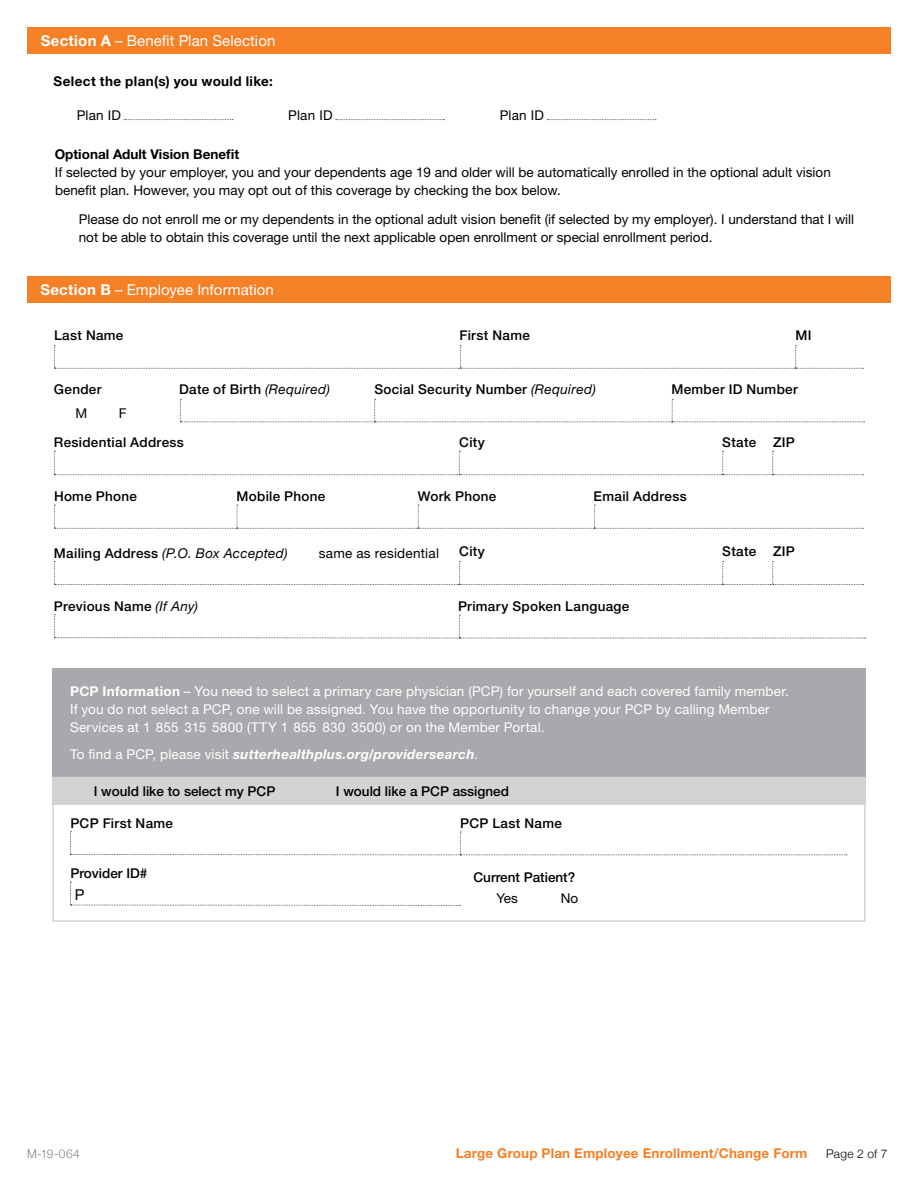
<style>
.page{position:relative;width:918px;height:1188px;background:#fff}
.page>*{position:absolute;margin:0;border:0;box-sizing:border-box;transform-origin:0 0}
.t1{font:15px "Helvetica Neue LT Std";letter-spacing:.005em;color:#fff}
.t2{font:15px "Helvetica Neue LT Std";color:#000}
.t3{font:13.5px/18px "Helvetica Neue LT Std";color:#000}
.t4{font:13.5px/18px "Helvetica Neue LT Std";letter-spacing:.015em;color:#fff}
.t5{font:500 13.5px "Helvetica Neue LT Std";letter-spacing:.02em;color:#000}
.t6{font:500 13.5px "Helvetica Neue LT Std";color:#000}
.t7{font:italic 700 13.5px "Helvetica Neue LT Std";letter-spacing:.02em;color:#fff}
.t8{font:700 13.5px "Helvetica Neue LT Std";letter-spacing:.01em;color:#f58025}
.t9{font:italic 13.5px "Helvetica Neue LT Std";letter-spacing:.02em;color:#000}
.t10{font:700 13.5px "Helvetica Neue LT Std";letter-spacing:.03em;color:#000101}
.t11{font:700 13.5px "Helvetica Neue LT Std";color:#000}
.t12{font:13.5px "Helvetica Neue LT Std";letter-spacing:.015em;color:#000101}
.t13{font:13.5px "Helvetica Neue LT Std";letter-spacing:.02em;color:#000}
.t14{font:300 12px "Helvetica Neue";color:#808285}
.t15{font:300 12px "Helvetica Neue";letter-spacing:.015em;color:#000}
.s1{font-weight:700}
.s2{font-weight:400;font-style:italic}
.s3{font-weight:500;font-style:normal}
.s4{font-weight:400;font-style:normal}
</style>
<div class="page">
<div style="left:52px;top:777px;width:814px;height:27px;background:#d1d3d4"></div>
<div style="left:52px;top:668px;width:814px;height:109px;background:#a7a9ac"></div>
<div style="left:52px;top:777px;width:814px;height:145px;border:2px solid #d1d3d4"></div>
<svg style="left:54px;top:561px;width:810px;height:24px"></svg>
<svg style="left:54px;top:505px;width:810px;height:24px"></svg>
<svg style="left:54px;top:451px;width:810px;height:24px"></svg>
<svg style="left:180px;top:399px;width:685px;height:24px"></svg>
<svg style="left:54px;top:345px;width:810px;height:24px"></svg>
<svg style="left:547px;top:119px;width:109px;height:1px"></svg>
<svg style="left:336px;top:119px;width:109px;height:1px"></svg>
<svg style="left:124px;top:119px;width:109px;height:1px"></svg>
<div style="left:27px;top:27px;width:864px;height:27px;background:#f58025"></div>
<div style="left:27px;top:276px;width:864px;height:27px;background:#f58025"></div>
<svg style="left:54px;top:614px;width:812px;height:25px"></svg>
<svg style="left:70px;top:831px;width:777px;height:25px"></svg>
<svg style="left:70px;top:882px;width:391px;height:24px"></svg>
<h2 class="t1" style="left:41px;top:32px;width:236px"><span class="s1">Section A</span> Beneft Plan Selection</h2>
<p class="t10" style="left:54px;top:73px;width:221px">Select the plan(s) you would like:</p>
<p class="t12" style="left:77px;top:107px;width:46px">Plan ID</p>
<p class="t12" style="left:288px;top:107px;width:46px">Plan ID</p>
<p class="t12" style="left:500px;top:107px;width:46px">Plan ID</p>
<h3 class="t11" style="left:55px;top:146px;width:186px">Optional Adult Vision Beneft</h3>
<p class="t3" style="left:55px;top:163px;width:777px">If selected by your employer, you and your dependents age 19 and older will be automatically enrolled in the optional adult vision beneft plan. However, you may opt out of this coverage by checking the box below.</p>
<p class="t3" style="left:79px;top:210px;width:777px">Please do not enroll me or my dependents in the optional adult vision beneft (if selected by my employer). I understand that I will not be able to obtain this coverage until the next applicable open enrollment or special enrollment period.</p>
<h2 class="t1" style="left:40px;top:281px;width:235px"><span class="s1">Section B</span> – Employee Information</h2>
<p class="t5" style="left:54px;top:327px;width:71px">Last Name</p>
<p class="t5" style="left:460px;top:327px;width:72px">First Name</p>
<p class="t5" style="left:796px;top:327px;width:18px">MI</p>
<p class="t5" style="left:54px;top:382px;width:49px">Gender</p>
<p class="t5" style="left:179px;top:382px;width:152px">Date of Birth <span class="s2">(Required)</span></p>
<p class="t5" style="left:374px;top:382px;width:223px">Social Security Number <span class="s2">(Required)</span></p>
<p class="t5" style="left:671px;top:382px;width:128px">Member ID Number</p>
<p class="t3" style="left:75px;top:404px;width:13px">M</p>
<p class="t3" style="left:119px;top:404px;width:9px">F</p>
<p class="t5" style="left:54px;top:435px;width:131px">Residential Address</p>
<p class="t5" style="left:459px;top:435px;width:27px">City</p>
<p class="t5" style="left:722px;top:435px;width:35px">State</p>
<p class="t5" style="left:773px;top:435px;width:23px">ZIP</p>
<p class="t5" style="left:54px;top:488px;width:84px">Home Phone</p>
<p class="t5" style="left:237px;top:488px;width:90px">Mobile Phone</p>
<p class="t5" style="left:418px;top:488px;width:80px">Work Phone</p>
<p class="t5" style="left:594px;top:488px;width:95px">Email Address</p>
<p class="t9" style="left:54px;top:545px;width:235px"><span class="s3">Mailing Address</span> (P.O. Box Accepted)</p>
<p class="t13" style="left:319px;top:545px;width:122px">same as residential</p>
<p class="t5" style="left:459px;top:544px;width:27px">City</p>
<p class="t5" style="left:722px;top:544px;width:35px">State</p>
<p class="t5" style="left:773px;top:544px;width:23px">ZIP</p>
<p class="t5" style="left:54px;top:598px;width:146px">Previous Name <span class="s2">(If Any)</span></p>
<p class="t5" style="left:458px;top:598px;width:173px">Primary Spoken Language</p>
<p class="t4" style="left:70px;top:682px;width:720px"><span class="s1">PCP Information</span> – You need to select a primary care physician (PCP) for yourself and each covered family member.</p>
<p class="t4" style="left:70px;top:700px;width:701px">If you do not select a PCP, one will be assigned. You have the opportunity to change your PCP by calling Member<br>Services at 1 855 315 5800 (TTY 1 855 830 3500) or on the Member Portal.</p>
<p class="t7" style="left:70px;top:745px;width:409px"><span class="s4">To fnd a PCP, please visit</span> sutterhealthplus.org/providersearch<span class="s4">.</span></p>
<p class="t6" style="left:94px;top:783px;width:183px">I would like to select my PCP</p>
<p class="t6" style="left:336px;top:783px;width:175px">I would like a PCP assigned</p>
<p class="t5" style="left:70px;top:815px;width:104px">PCP First Name</p>
<p class="t5" style="left:460px;top:815px;width:103px">PCP Last Name</p>
<p class="t6" style="left:70px;top:865px;width:79px">Provider ID#</p>
<p class="t6" style="left:474px;top:869px;width:103px">Current Patient?</p>
<p class="t2" style="left:75px;top:886px;width:11px">P</p>
<p class="t3" style="left:497px;top:889px;width:23px">Yes</p>
<p class="t3" style="left:561px;top:889px;width:19px">No</p>
<p class="t14" style="left:27px;top:1144px;width:54px">M-19-064</p>
<p class="t8" style="left:456px;top:1145px;width:353px">Large Group Plan Employee Enrollment/Change Form</p>
<p class="t15" style="left:826px;top:1144px;width:63px">Page 2 of 7</p>
</div>
